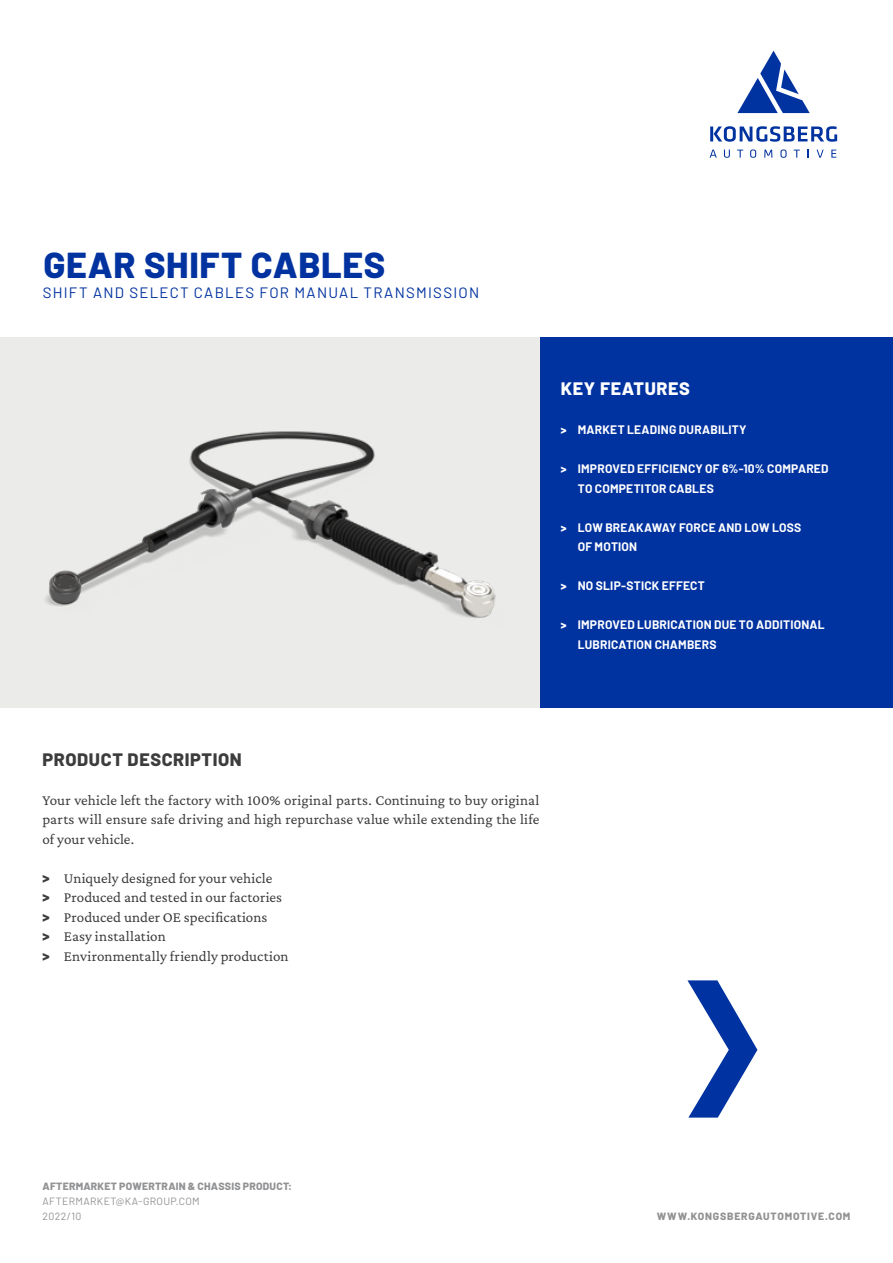
<style>
.page{position:relative;width:893px;height:1263px;background:#fff}
.page>*{position:absolute;margin:0;border:0;box-sizing:border-box;transform-origin:0 0}
.t1{font:800 36px "Barlow";letter-spacing:.02em;color:#0032a0}
.t2{font:800 18px "Barlow";letter-spacing:.035em;color:#3c3c3c}
.t3{font:800 18px "Barlow";letter-spacing:.035em;color:#fff}
.t4{font:15px/19.5px "Crimson Pro";letter-spacing:.005em;color:#3c3c3c;text-align:justify}
.t5{font:15px "Barlow";letter-spacing:.085em;color:#0032a0}
.t6{font:700 12px/19.5px "Barlow";letter-spacing:.02em;color:#fff}
.t7{font:800 10.5px "Barlow";letter-spacing:.03em;color:#919294}
.t8{font:10.5px/15px "Barlow";letter-spacing:.03em;color:#919294}
.t9{font:800 10.5px "Barlow";letter-spacing:.075em;color:#919294}
.s1{font-weight:800}
.s2{font-family:"Barlow";font-weight:800}
</style>
<div class="page">
<div style="left:539px;top:337px;width:354px;height:370px;background:#0032a0"></div>
<div style="left:0;top:337px;width:539px;height:370px;background:#ebebea"></div>
<svg style="left:737px;top:51px;width:73px;height:62px"></svg>
<svg style="left:710px;top:150px;width:7px;height:8px"></svg>
<svg style="left:724px;top:150px;width:6px;height:8px"></svg>
<svg style="left:737px;top:150px;width:6px;height:8px"></svg>
<svg style="left:750px;top:149px;width:6px;height:9px"></svg>
<svg style="left:764px;top:150px;width:8px;height:8px"></svg>
<svg style="left:780px;top:149px;width:6px;height:9px"></svg>
<svg style="left:794px;top:150px;width:6px;height:8px"></svg>
<svg style="left:817px;top:150px;width:7px;height:8px"></svg>
<svg style="left:831px;top:150px;width:5px;height:8px"></svg>
<svg style="left:710px;top:126px;width:127px;height:16px"></svg>
<svg style="left:687px;top:980px;width:70px;height:137px"></svg>
<img style="left:45px;top:431px;width:451px;height:187px">
<h1 class="t1" style="left:43px;top:238px;width:344px">GEAR SHIFT CABLES</h1>
<p class="t5" style="left:43px;top:282px;width:438px">SHIFT AND SELECT CABLES FOR MANUAL TRANSMISSION</p>
<p class="t3" style="left:561px;top:375px;width:131px">KEY FEATURES</p>
<p class="t6" style="left:561px;top:419px;width:187px"><span class="s1">&gt;</span> MARKET LEADING DURABILITY</p>
<p class="t6" style="left:578px;top:458px;width:252px;text-indent:-17px"><span class="s1">&gt;</span> IMPROVED EFFICIENCY OF 6%-10% COMPARED<br>TO COMPETITOR CABLES</p>
<p class="t6" style="left:578px;top:517px;width:225px;text-indent:-17px"><span class="s1">&gt;</span> LOW BREAKAWAY FORCE AND LOW LOSS<br>OF MOTION</p>
<p class="t6" style="left:561px;top:575px;width:146px"><span class="s1">&gt;</span> NO SLIP-STICK EFFECT</p>
<p class="t6" style="left:578px;top:614px;width:248px;text-indent:-17px"><span class="s1">&gt;</span> IMPROVED LUBRICATION DUE TO ADDITIONAL<br>LUBRICATION CHAMBERS</p>
<p class="t2" style="left:43px;top:746px;width:201px">PRODUCT DESCRIPTION</p>
<p class="t4" style="left:43px;top:790px;width:498px">Your vehicle left the factory with 100% original parts. Continuing to buy original parts will ensure safe driving and high repurchase value while extending the life of your vehicle.</p>
<p class="t4" style="left:43px;top:868px;width:248px;text-align:left"><span class="s2">&gt;</span> Uniquely designed for your vehicle<br><span class="s2">&gt;</span> Produced and tested in our factories <span class="s2">&gt;</span> Produced under OE specifications<br><span class="s2">&gt;</span> Easy installation<br><span class="s2">&gt;</span> Environmentally friendly production</p>
<p class="t7" style="left:43px;top:1179px;width:251px">AFTERMARKET POWERTRAIN &amp; CHASSIS PRODUCT:</p>
<p class="t8" style="left:43px;top:1193px;width:159px">AFTERMARKET@KA-GROUP.COM<br>2022/10</p>
<p class="t9" style="left:657px;top:1209px;width:195px">WWW.KONGSBERGAUTOMOTIVE.COM</p>
</div>
